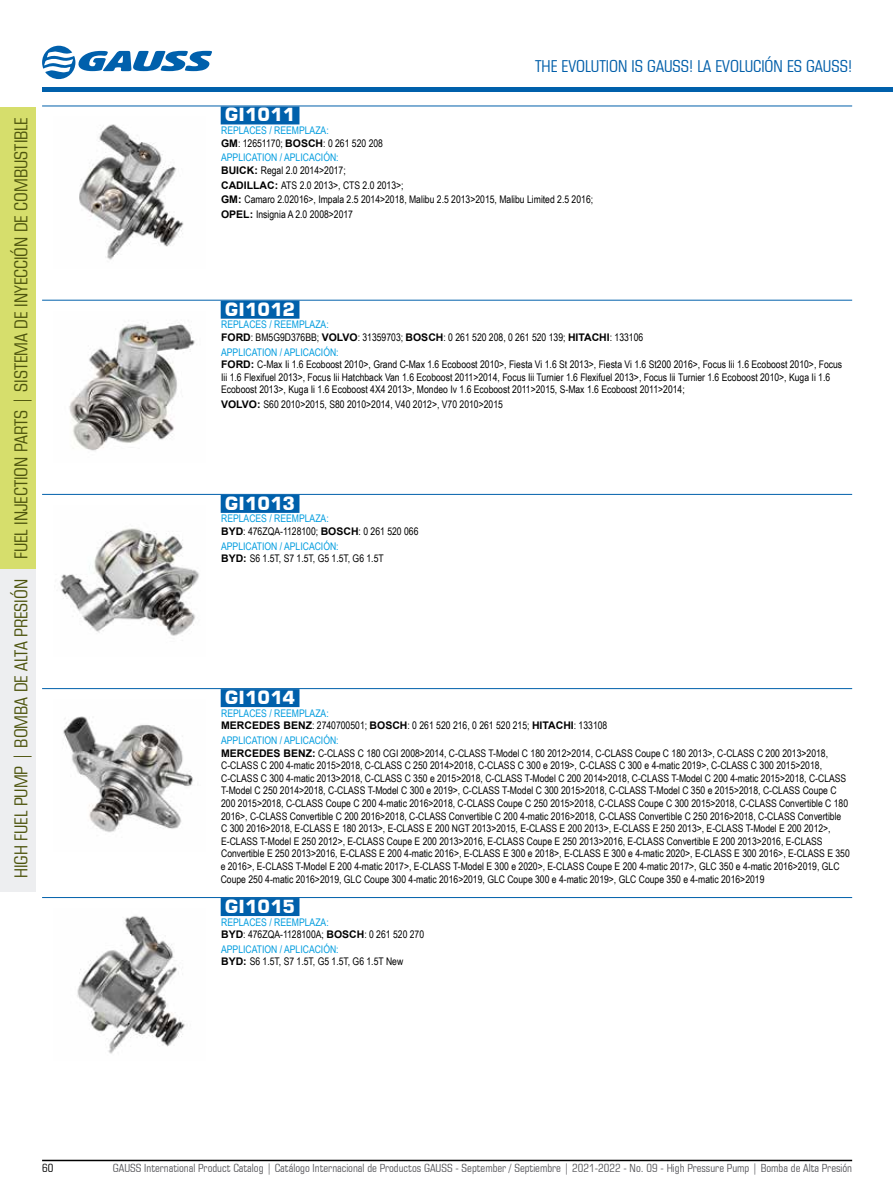
<style>
.page{position:relative;width:893px;height:1191px;background:#fff}
.page>*{position:absolute;margin:0;border:0;box-sizing:border-box;transform-origin:0 0}
.t1{font:condensed 18px "Square 721 BT";color:#4d540d}
.t2{font:700 18px "Square 721 BT";color:#fff}
.t3{font:condensed 16.5px "Square 721 BT";color:#005ea9}
.t4{font:condensed 11.25px "Square 721 BT";color:#5b5b5f}
.t5{font:condensed 11.25px "Square 721 BT";color:#000}
.t6{font:10.5px/12.6px "Arial Narrow";color:#000}
.t7{font:10.5px/12.6px "Arial Narrow";color:#009cde}
.s1{color:#009cde}
.s2{font-family:"Arial";font-weight:700}
.s3{font-family:"Arial";font-weight:700;color:#000}
.s4{color:#000}
</style>
<div class="page">
<hr style="left:42px;top:1159px;width:810px;height:2px;background:#000">
<div style="left:0;top:107px;width:36px;height:462px;background:#d6de6c"></div>
<div style="left:0;top:569px;width:36px;height:322px;background:#edeef0"></div>
<svg style="left:42px;top:46px;width:170px;height:33px"></svg>
<hr style="left:42px;top:87px;width:851px;height:4px;background:#0060ab">
<hr style="left:42px;top:106px;width:810px;height:1px;background:#0060ab">
<div style="left:221px;top:106px;width:78px;height:18px;background:#0060ab"></div>
<img style="left:79px;top:124px;width:105px;height:136px">
<hr style="left:42px;top:300px;width:810px;height:1px;background:#0060ab">
<div style="left:221px;top:301px;width:78px;height:18px;background:#0060ab"></div>
<img style="left:69px;top:320px;width:126px;height:131px">
<hr style="left:42px;top:494px;width:810px;height:1px;background:#0060ab">
<div style="left:221px;top:495px;width:78px;height:18px;background:#0060ab"></div>
<img style="left:60px;top:528px;width:139px;height:108px">
<hr style="left:42px;top:688px;width:810px;height:1px;background:#0060ab">
<div style="left:221px;top:689px;width:78px;height:18px;background:#0060ab"></div>
<img style="left:63px;top:716px;width:130px;height:117px">
<hr style="left:42px;top:897px;width:810px;height:1px;background:#0060ab">
<div style="left:221px;top:898px;width:78px;height:18px;background:#0060ab"></div>
<img style="left:77px;top:915px;width:108px;height:139px">
<h1 class="t1" style="left:10px;top:559px;width:443px;rotate:-90deg">FUEL INJECTION PARTS | SISTEMA DE INYECCIÓN DE COMBUSTIBLE</h1>
<h1 class="t1" style="left:10px;top:878px;width:301px;rotate:-90deg">HIGH FUEL PUMP | BOMBA DE ALTA PRESIÓN</h1>
<h2 class="t3" style="left:535px;top:56px;width:319px">THE EVOLUTION IS GAUSS! LA EVOLUCIÓN ES GAUSS!</h2>
<h1 class="t2" style="left:225px;top:104px;width:72px">GI1011</h1>
<p class="t6" style="left:221px;top:124px;width:163px"><span class="s1">REPLACES / REEMPLAZA:<br></span><span class="s2">GM</span>: 12651170; <span class="s2">BOSCH</span>: 0 261 520 208</p>
<p class="t7" style="left:221px;top:151px;width:126px">APPLICATION / APLICACIÓN:<br><span class="s3">BUICK:</span> <span class="s4">Regal 2.0 2014&gt;2017;</span></p>
<p class="t6" style="left:221px;top:177px;width:374px;line-height:14.7px"><span class="s2">CADILLAC:</span> ATS 2.0 2013&gt;, CTS 2.0 2013&gt;;<br><span class="s2">GM:</span> Camaro 2.02016&gt;, Impala 2.5 2014&gt;2018, Malibu 2.5 2013&gt;2015, Malibu Limited 2.5 2016;<br><span class="s2">OPEL:</span> Insignia A 2.0 2008&gt;2017</p>
<h1 class="t2" style="left:225px;top:298px;width:72px">GI1012</h1>
<p class="t6" style="left:221px;top:318px;width:424px"><span class="s1">REPLACES / REEMPLAZA:<br></span><span class="s2">FORD</span>: BM5G9D376BB; <span class="s2">VOLVO</span>: 31359703; <span class="s2">BOSCH</span>: 0 261 520 208, 0 261 520 139; <span class="s2">HITACHI</span>: 133106</p>
<p class="t6" style="left:221px;top:345px;width:623px"><span class="s1">APPLICATION / APLICACIÓN:<br></span><span class="s2">FORD:</span> C-Max Ii 1.6 Ecoboost 2010&gt;, Grand C-Max 1.6 Ecoboost 2010&gt;, Fiesta Vi 1.6 St 2013&gt;, Fiesta Vi 1.6 St200 2016&gt;, Focus Iii 1.6 Ecoboost 2010&gt;, Focus Iii 1.6 Flexifuel 2013&gt;, Focus Iii Hatchback Van 1.6 Ecoboost 2011&gt;2014, Focus Iii Turnier 1.6 Flexifuel 2013&gt;, Focus Iii Turnier 1.6 Ecoboost 2010&gt;, Kuga Ii 1.6<br>Ecoboost 2013&gt;, Kuga Ii 1.6 Ecoboost 4X4 2013&gt;, Mondeo Iv 1.6 Ecoboost 2011&gt;2015, S-Max 1.6 Ecoboost 2011&gt;2014;</p>
<p class="t6" style="left:221px;top:398px;width:283px"><span class="s2">VOLVO:</span> S60 2010&gt;2015, S80 2010&gt;2014, V40 2012&gt;, V70 2010&gt;2015</p>
<h1 class="t2" style="left:225px;top:492px;width:72px">GI1013</h1>
<p class="t6" style="left:221px;top:512px;width:199px"><span class="s1">REPLACES / REEMPLAZA:<br></span><span class="s2">BYD</span>: 476ZQA-1128100; <span class="s2">BOSCH</span>: 0 261 520 066</p>
<p class="t6" style="left:221px;top:539px;width:164px"><span class="s1">APPLICATION / APLICACIÓN:<br></span><span class="s2">BYD:</span> S6 1.5T, S7 1.5T, G5 1.5T, G6 1.5T</p>
<h1 class="t2" style="left:225px;top:686px;width:72px">GI1014</h1>
<p class="t6" style="left:221px;top:706px;width:388px"><span class="s1">REPLACES / REEMPLAZA:<br></span><span class="s2">MERCEDES BENZ</span>: 2740700501; <span class="s2">BOSCH</span>: 0 261 520 216, 0 261 520 215; <span class="s2">HITACHI</span>: 133108</p>
<p class="t6" style="left:221px;top:733px;width:631px"><span class="s1">APPLICATION / APLICACIÓN:<br></span><span class="s2">MERCEDES BENZ:</span> C-CLASS C 180 CGI 2008&gt;2014, C-CLASS T-Model C 180 2012&gt;2014, C-CLASS Coupe C 180 2013&gt;, C-CLASS C 200 2013&gt;2018, C-CLASS C 200 4-matic 2015&gt;2018, C-CLASS C 250 2014&gt;2018, C-CLASS C 300 e 2019&gt;, C-CLASS C 300 e 4-matic 2019&gt;, C-CLASS C 300 2015&gt;2018, C-CLASS C 300 4-matic 2013&gt;2018, C-CLASS C 350 e 2015&gt;2018, C-CLASS T-Model C 200 2014&gt;2018, C-CLASS T-Model C 200 4-matic 2015&gt;2018, C-CLASS T-Model C 250 2014&gt;2018, C-CLASS T-Model C 300 e 2019&gt;, C-CLASS T-Model C 300 2015&gt;2018, C-CLASS T-Model C 350 e 2015&gt;2018, C-CLASS Coupe C 200 2015&gt;2018, C-CLASS Coupe C 200 4-matic 2016&gt;2018, C-CLASS Coupe C 250 2015&gt;2018, C-CLASS Coupe C 300 2015&gt;2018, C-CLASS Convertible C 180<br>2016&gt;, C-CLASS Convertible C 200 2016&gt;2018, C-CLASS Convertible C 200 4-matic 2016&gt;2018, C-CLASS Convertible C 250 2016&gt;2018, C-CLASS Convertible<br>C 300 2016&gt;2018, E-CLASS E 180 2013&gt;, E-CLASS E 200 NGT 2013&gt;2015, E-CLASS E 200 2013&gt;, E-CLASS E 250 2013&gt;, E-CLASS T-Model E 200 2012&gt;, E-CLASS T-Model E 250 2012&gt;, E-CLASS Coupe E 200 2013&gt;2016, E-CLASS Coupe E 250 2013&gt;2016, E-CLASS Convertible E 200 2013&gt;2016, E-CLASS Convertible E 250 2013&gt;2016, E-CLASS E 200 4-matic 2016&gt;, E-CLASS E 300 e 2018&gt;, E-CLASS E 300 e 4-matic 2020&gt;, E-CLASS E 300 2016&gt;, E-CLASS E 350 e 2016&gt;, E-CLASS T-Model E 200 4-matic 2017&gt;, E-CLASS T-Model E 300 e 2020&gt;, E-CLASS Coupe E 200 4-matic 2017&gt;, GLC 350 e 4-matic 2016&gt;2019, GLC Coupe 250 4-matic 2016&gt;2019, GLC Coupe 300 4-matic 2016&gt;2019, GLC Coupe 300 e 4-matic 2019&gt;, GLC Coupe 350 e 4-matic 2016&gt;2019</p>
<h1 class="t2" style="left:225px;top:895px;width:72px">GI1015</h1>
<p class="t6" style="left:221px;top:915px;width:205px"><span class="s1">REPLACES / REEMPLAZA:<br></span><span class="s2">BYD</span>: 476ZQA-1128100A; <span class="s2">BOSCH</span>: 0 261 520 270</p>
<p class="t6" style="left:221px;top:942px;width:184px"><span class="s1">APPLICATION / APLICACIÓN:<br></span><span class="s2">BYD:</span> S6 1.5T, S7 1.5T, G5 1.5T, G6 1.5T New</p>
<p class="t5" style="left:42px;top:1161px;width:13px">60</p>
<p class="t4" style="left:113px;top:1161px;width:741px">GAUSS International Product Catalog | Catálogo Internacional de Productos GAUSS - September / Septiembre | 2021-2022 - No. 09 - High Pressure Pump | Bomba de Alta Presión</p>
</div>
